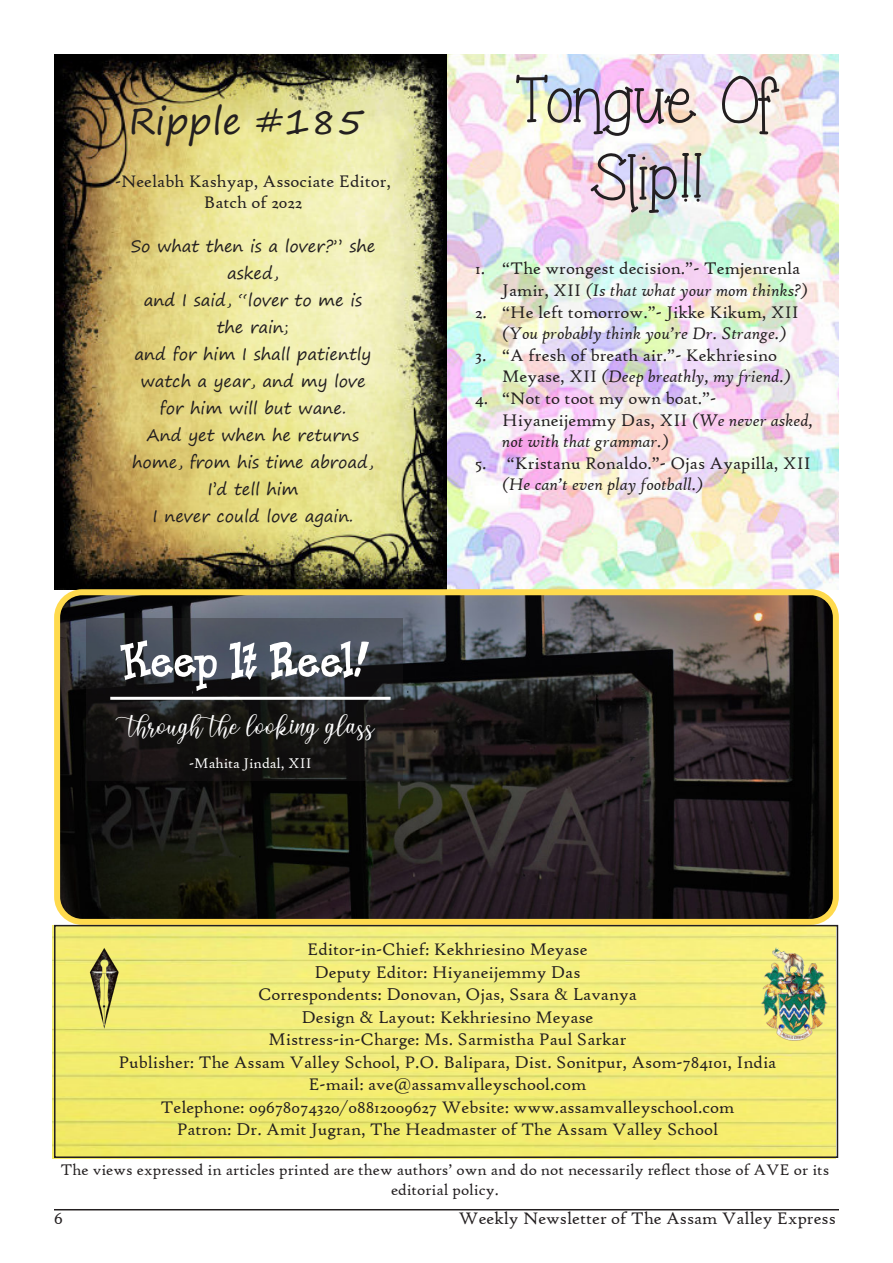
<style>
.page{position:relative;width:893px;height:1263px;background:#fff}
.page>*{position:absolute;margin:0;border:0;box-sizing:border-box;transform-origin:0 0}
.t1{font:73.35px/88.1px "Grandma's Garden";color:#231f20;text-align:center}
.t2{font:66px "Knick O Teen";color:#fff}
.t3{font:64.5px/77.4px "Grandma's Garden";color:#231f20;text-align:center}
.t4{font:36px "Segoe Print";color:#231f20}
.t5{font:28.5px "Lover Bunny Personaluse Script";color:#fff}
.t6{font:18px/21.6px "High Tower Text";color:#231f20}
.t7{font:italic 18px/21.6px "High Tower Text";color:#231f20}
.t8{font:16.5px/27px "Segoe Print";color:#231f20;text-align:center}
.t9{font:16.5px/19.8px "High Tower Text";color:#231f20;text-align:center}
.t10{font:15px "High Tower Text";color:#fff}
.s1{font-style:italic}
.s2{font-style:normal}
</style>
<div class="page">
<img style="left:55px;top:54px;width:783px;height:535px">
<img style="left:61px;top:596px;width:771px;height:322px">
<div style="left:54px;top:589px;width:785px;height:336px;border:6px solid #ffda4d;border-radius:25px"></div>
<img style="left:52px;top:925px;width:783px;height:233px">
<div style="left:54px;top:925px;width:784px;height:233px;border:2px solid #231f20"></div>
<img style="left:63px;top:942px;width:100px;height:95px">
<img style="left:760px;top:947px;width:68px;height:94px">
<hr style="left:54px;top:1209px;width:785px;height:1px;background:#231f20">
<svg style="left:86px;top:619px;width:317px;height:162px;background:#27292d"></svg>
<hr style="left:110px;top:697px;width:281px;height:3px;background:#fff">
<p class="t4" style="left:129px;top:89px;width:236px">Ripple #185</p>
<p class="t6" style="left:115px;top:170px;width:277px;text-align:center">-Neelabh Kashyap, Associate Editor,<br>Batch of 2022</p>
<p class="t8" style="left:131px;top:232px;width:246px">So what then is a lover?” she asked,</p>
<p class="t8" style="left:144px;top:286px;width:220px">and I said, “lover to me is the rain;</p>
<p class="t8" style="left:135px;top:340px;width:238px">and for him I shall patiently watch a year, and my love for him will but wane.</p>
<p class="t8" style="left:132px;top:421px;width:243px">And yet when he returns home, from his time abroad,<br>I’d tell him</p>
<p class="t8" style="left:153px;top:502px;width:202px">I never could love again.</p>
<p class="t2" style="left:120px;top:635px;width:250px">Keep It Reel!</p>
<p class="t5" style="left:129px;top:709px;width:247px">through the looking glass</p>
<p class="t10" style="left:189px;top:755px;width:124px">-Mahita Jindal, XII</p>
<p class="t1" style="left:494px;top:8px;width:284px">Tongue of<br>Slip!!</p>
<p class="t3" style="left:514px;top:57px;width:268px">Tongue Of<br>Slip!!</p>
<p class="t6" style="left:502px;top:258px;width:307px;text-indent:-27px">1. “The wrongest decision.”- Temjenrenla<br>Jamir, XII <span class="s1">(Is that what your mom thinks?)</span></p>
<p class="t7" style="left:502px;top:301px;width:298px;text-indent:-27px"><span class="s2">2. “He left tomorrow.”- Jikke Kikum, XII </span>(You probably think you’re Dr. Strange.)</p>
<p class="t6" style="left:502px;top:344px;width:290px;text-indent:-27px">3. “A fresh of breath air.”- Kekhriesino<br>Meyase, XII <span class="s1">(Deep breathly, my friend.)</span></p>
<p class="t6" style="left:502px;top:387px;width:313px;text-indent:-27px">4. “Not to toot my own boat.”-<br>Hiyaneijemmy Das, XII <span class="s1">(We never asked, not with that grammar.)</span></p>
<p class="t6" style="left:502px;top:452px;width:310px;text-indent:-27px">5. “Kristanu Ronaldo.”- Ojas Ayapilla, XII <span class="s1">(He can’t even play football.)</span></p>
<p class="t6" style="left:307px;top:939px;width:282px">Editor-in-Chief: Kekhriesino Meyase</p>
<p class="t6" style="left:314px;top:961px;width:268px">Deputy Editor: Hiyaneijemmy Das</p>
<p class="t6" style="left:258px;top:984px;width:380px">Correspondents: Donovan, Ojas, Ssara &amp; Lavanya</p>
<p class="t6" style="left:301px;top:1006px;width:294px">Design &amp; Layout: Kekhriesino Meyase</p>
<p class="t6" style="left:268px;top:1029px;width:359px">Mistress-in-Charge: Ms. Sarmistha Paul Sarkar</p>
<p class="t6" style="left:118px;top:1051px;width:659px">Publisher: The Assam Valley School, P.O. Balipara, Dist. Sonitpur, Asom-784101, India</p>
<p class="t6" style="left:308px;top:1074px;width:279px">E-mail: ave@assamvalleyschool.com</p>
<p class="t6" style="left:160px;top:1096px;width:575px">Telephone: 09678074320/08812009627 Website: www.assamvalleyschool.com</p>
<p class="t6" style="left:177px;top:1119px;width:543px">Patron: Dr. Amit Jugran, The Headmaster of The Assam Valley School</p>
<p class="t9" style="left:60px;top:1160px;width:770px">The views expressed in articles printed are thew authors’ own and do not necessarily reflect those of AVE or its editorial policy.</p>
<p class="t6" style="left:54px;top:1207px;width:10px">6</p>
<p class="t6" style="left:458px;top:1207px;width:379px">Weekly Newsletter of The Assam Valley Express</p>
</div>
